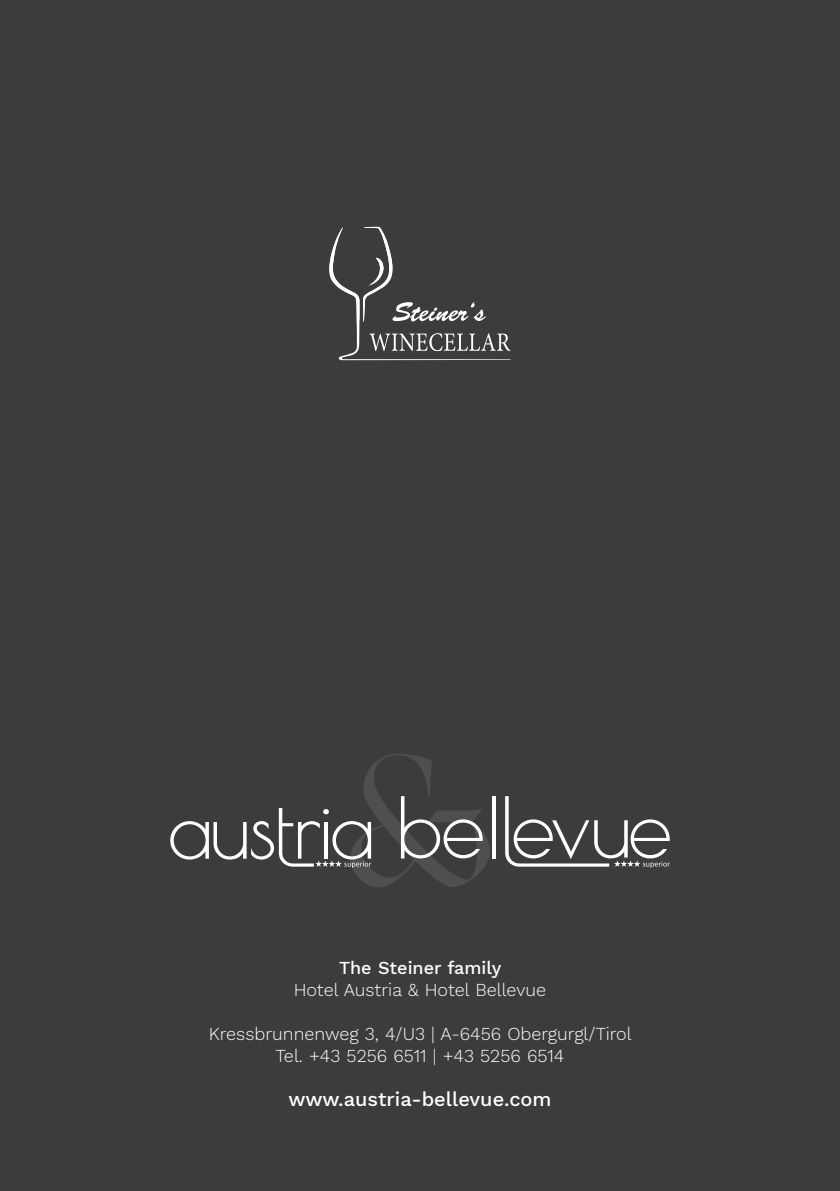
<style>
.page{position:relative;width:840px;height:1191px;background:#fff}
.page>*{position:absolute;margin:0;border:0;box-sizing:border-box;transform-origin:0 0}
.t1{font:500 20px "Work Sans";color:#fff}
.t2{font:300 18px/22px "Work Sans";color:#fff;text-align:center}
.t3{font:500 18px "Work Sans";color:#fff}
</style>
<div class="page">
<div style="left:0;top:0;width:839px;height:1191px;background:#3c3c3b"></div>
<svg style="left:170px;top:754px;width:319px;height:133px"></svg>
<svg style="left:505px;top:796px;width:164px;height:72px"></svg>
<hr style="left:492px;top:796px;width:3px;height:62px;background:#fff">
<svg style="left:329px;top:227px;width:181px;height:133px"></svg>
<p class="t3" style="left:339px;top:954px;width:163px">The Steiner family</p>
<p class="t2" style="left:293px;top:978px;width:254px">Hotel Austria &amp; Hotel Bellevue</p>
<p class="t2" style="left:209px;top:1022px;width:424px">Kressbrunnenweg 3, 4/U3 | A-6456 Obergurgl/Tirol<br>Tel. +43 5256 6511 | +43 5256 6514</p>
<p class="t1" style="left:288px;top:1084px;width:264px">www.austria-bellevue.com</p>
</div>
